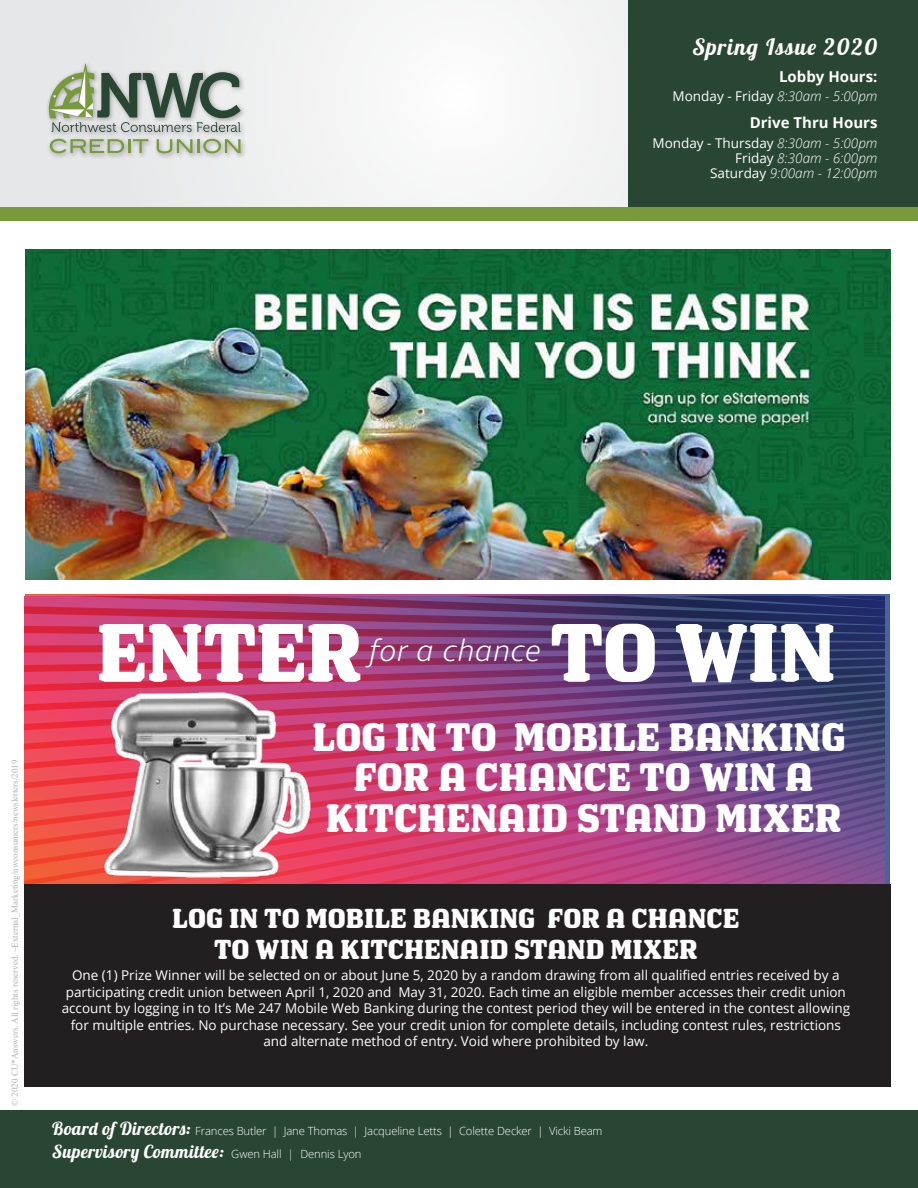
<style>
.page{position:relative;width:918px;height:1188px;background:#fff}
.page>*{position:absolute;margin:0;border:0;box-sizing:border-box;transform-origin:0 0}
.t1{font:700 81.3px "Los Feliz OT";letter-spacing:-.01em;color:#fff}
.t2{font:700 39px/40.5px "Los Feliz OT";color:#fff;text-align:center}
.t3{font:italic 300 30.9px "Dita";color:#fff}
.t4{font:700 27px/31.5px "Los Feliz OT";color:#fff;text-align:center}
.t5{font:italic 700 22.5px "Lobster Two";letter-spacing:.05em;color:#fff}
.t6{font:18px "Lobster 1.4";letter-spacing:.02em;color:#fff}
.t7{font:700 15px "Open Sans";color:#fff}
.t8{font:13.5px/16.5px "Open Sans";color:#fff;text-align:center}
.t9{font:italic 300 13.5px/15px "Open Sans";color:#fff;text-align:right}
.t10{font:300 11.25px "Open Sans";letter-spacing:-.01em;color:#fff}
.t11{font:9px "Times New Roman";color:#afb1b4}
.s1{font-weight:300;font-style:italic}
.s2{font-weight:400;font-style:normal}
.s3{font-family:"Lobster 1.4";font-weight:400;font-size:18px}
.s4{font-family:"Open Sans";font-weight:300;font-size:11.25px}
</style>
<div class="page">
<div style="left:0;top:1110px;width:918px;height:78px;background:#294635"></div>
<div style="left:0;top:205px;width:918px;height:16px;background:#789a3d"></div>
<div style="left:0;top:0;width:918px;height:207px;background:linear-gradient(to bottom,#f2f2f3,#f2f2f3)"></div>
<div style="left:628px;top:0;width:290px;height:207px;background:#294635"></div>
<img style="left:43px;top:58px;width:205px;height:103px">
<svg style="left:50px;top:139px;width:98px;height:14px"></svg>
<svg style="left:157px;top:139px;width:84px;height:14px"></svg>
<svg style="left:49px;top:64px;width:192px;height:68px;background:#a3aea2"></svg>
<svg style="left:25px;top:868px;width:860px;height:16px;background:#c0467b"></svg>
<svg style="left:25px;top:849px;width:860px;height:19px;background:#ba467d"></svg>
<svg style="left:25px;top:829px;width:860px;height:20px;background:#b2467e"></svg>
<svg style="left:25px;top:809px;width:860px;height:20px;background:#aa457f"></svg>
<svg style="left:25px;top:790px;width:860px;height:19px;background:#a2457f"></svg>
<svg style="left:25px;top:770px;width:860px;height:20px;background:#99447f"></svg>
<svg style="left:25px;top:751px;width:860px;height:19px;background:#91437d"></svg>
<svg style="left:25px;top:731px;width:860px;height:20px;background:#88427c"></svg>
<svg style="left:25px;top:711px;width:860px;height:20px;background:#7e407a"></svg>
<svg style="left:25px;top:692px;width:860px;height:19px;background:#753f77"></svg>
<svg style="left:25px;top:596px;width:860px;height:96px;background:#80396c"></svg>
<div style="left:24px;top:884px;width:867px;height:202px;background:#231f20"></div>
<img style="left:52px;top:685px;width:295px;height:199px">
<img style="left:25px;top:249px;width:866px;height:330px">
<h3 class="t5" style="left:693px;top:32px;width:186px">Spring Issue 2020</h3>
<p class="t7" style="left:779px;top:66px;width:100px">Lobby Hours:</p>
<p class="t8" style="left:673px;top:88px;width:206px">Monday - Friday <span class="s1">8:30am - 5:00pm</span></p>
<p class="t7" style="left:750px;top:112px;width:129px">Drive Thru Hours</p>
<p class="t9" style="left:653px;top:135px;width:226px"><span class="s2">Monday - Thursday</span> 8:30am - 5:00pm<br><span class="s2">Friday</span> 8:30am - 6:00pm<br><span class="s2">Saturday</span> 9:00am - 12:00pm</p>
<p class="t11" style="left:8px;top:1106px;width:348px;rotate:-90deg">© 2020 CU*Answers. All rights reserved. ~External_Marketing/nwconsumers/newsletters/2019</p>
<h1 class="t1" style="left:96px;top:612px;width:267px">ENTER</h1>
<h3 class="t3" style="left:369px;top:631px;width:173px">for a chance</h3>
<h1 class="t1" style="left:550px;top:612px;width:288px">TO WIN</h1>
<h2 class="t2" style="left:313px;top:718px;width:535px">LOG IN TO MOBILE BANKING<br>FOR A CHANCE TO WIN A<br>KITCHENAID STAND MIXER</h2>
<h3 class="t4" style="left:172px;top:903px;width:569px">LOG IN TO MOBILE BANKING FOR A CHANCE<br>TO WIN A KITCHENAID STAND MIXER</h3>
<p class="t8" style="left:62px;top:967px;width:790px">One (1) Prize Winner will be selected on or about June 5, 2020 by a random drawing from all qualified entries received by a participating credit union between April 1, 2020 and May 31, 2020. Each time an eligible member accesses their credit union account by logging in to It’s Me 247 Mobile Web Banking during the contest period they will be entered in the contest allowing for multiple entries. No purchase necessary. See your credit union for complete details, including contest rules, restrictions and alternate method of entry. Void where prohibited by law.</p>
<p class="t10" style="left:52px;top:1123px;width:552px"><span class="s3">Board of Directors:</span> Frances Butler | Jane Thomas | Jacqueline Letts | Colette Decker | Vicki Beam</p>
<h3 class="t6" style="left:52px;top:1140px;width:311px">Supervisory Committee: <span class="s4">Gwen Hall | Dennis Lyon</span></h3>
</div>
